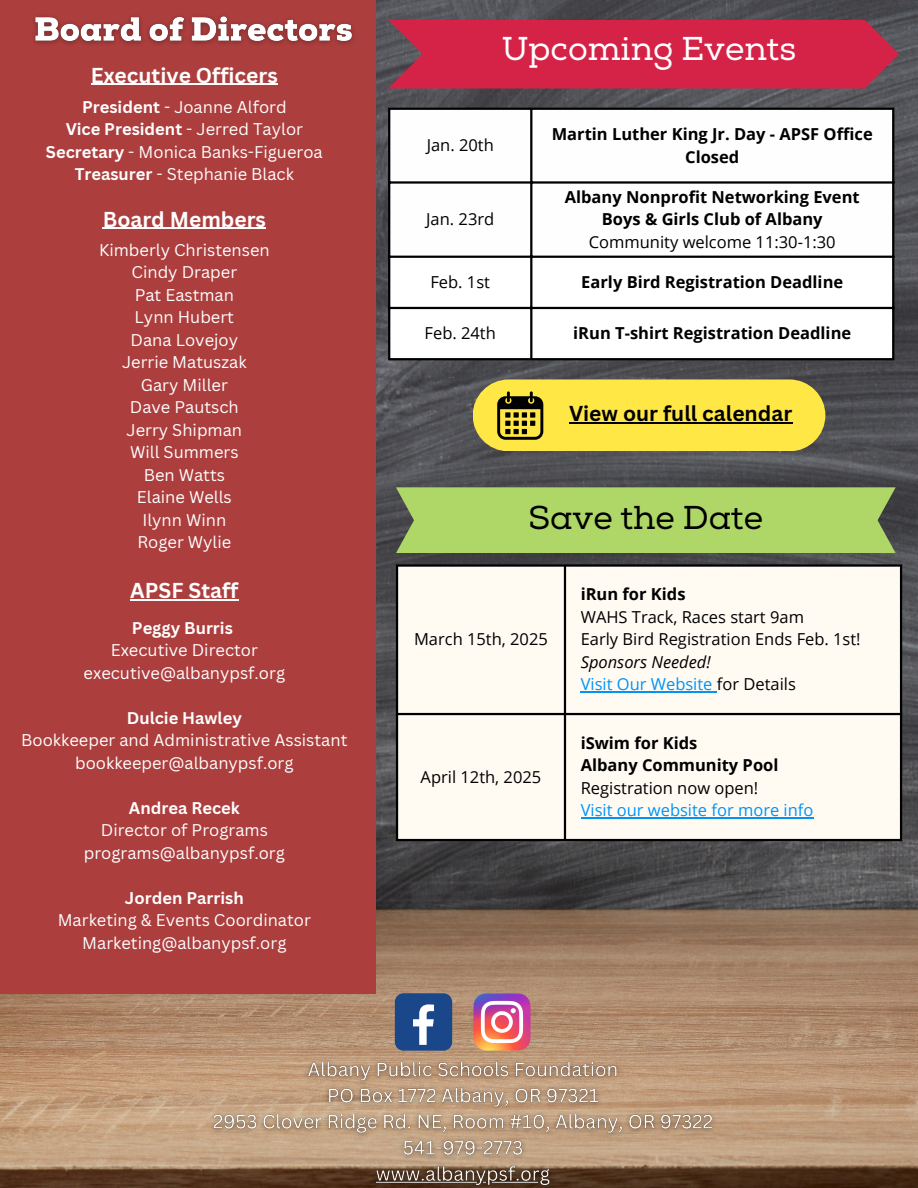
<style>
.page{position:relative;width:918px;height:1188px;background:#fff}
.page>*{position:absolute;margin:0;border:0;box-sizing:border-box;transform-origin:0 0}
.t1{font:33px "Nexa Slab";color:#fff}
.t2{font:33px "Nexa Slab";color:#000}
.t3{font:700 21px "Canva Sans";color:#fefefe}
.t4{font:700 21px "Canva Sans";color:#000}
.t5{font:16.5px "Canva Sans";color:#fefefe}
.t6{font:700 16.5px/22.5px "Open Sans";color:#000;text-align:center}
.t7{font:16.5px "Open Sans";color:#000}
.t8{font:700 16.5px "Canva Sans";color:#fefefe}
.t9{font:16.5px "Open Sans";color:#0193f7}
.t10{font:italic 16.5px "Open Sans";color:#000}
.s1{font-weight:700}
.s2{font-weight:400}
.s3{color:#000}
</style>
<div class="page">
<img style="left:0;top:0;width:918px;height:1188px">
<div style="left:0;top:0;width:376px;height:993px;background:#ad3e3e"></div>
<div style="left:395px;top:993px;width:57px;height:58px;background:#1a4789;border-radius:9px"></div>
<svg style="left:413px;top:1004px;width:21px;height:41px"></svg>
<img style="left:473px;top:993px;width:58px;height:58px">
<div style="left:396px;top:487px;width:500px;height:66px;background:#aed768"></div>
<div style="left:398px;top:567px;width:502px;height:272px;background:#fffbf3"></div>
<hr style="left:581px;top:692px;width:136px;height:1px;background:#0193f7">
<hr style="left:581px;top:818px;width:232px;height:1px;background:#0193f7">
<hr style="left:396px;top:567px;width:2px;height:272px;background:#000">
<hr style="left:564px;top:567px;width:2px;height:272px;background:#000">
<hr style="left:900px;top:567px;width:2px;height:272px;background:#000">
<hr style="left:396px;top:564px;width:506px;height:3px;background:#000">
<hr style="left:396px;top:713px;width:506px;height:2px;background:#000">
<hr style="left:396px;top:839px;width:506px;height:2px;background:#000">
<svg style="left:388px;top:20px;width:511px;height:69px;background:#cb2649"></svg>
<svg style="left:390px;top:110px;width:502px;height:146px"></svg>
<svg style="left:390px;top:258px;width:502px;height:100px"></svg>
<hr style="left:388px;top:110px;width:2px;height:248px;background:#000">
<hr style="left:530px;top:110px;width:2px;height:248px;background:#000">
<hr style="left:892px;top:110px;width:2px;height:248px;background:#000">
<hr style="left:388px;top:108px;width:506px;height:2px;background:#000">
<hr style="left:388px;top:181px;width:506px;height:3px;background:#000">
<hr style="left:388px;top:256px;width:506px;height:2px;background:#000">
<hr style="left:388px;top:307px;width:506px;height:2px;background:#000">
<hr style="left:388px;top:358px;width:506px;height:2px;background:#000">
<img style="left:204px;top:1052px;width:516px;height:136px">
<img style="left:34px;top:16px;width:320px;height:28px">
<hr style="left:91px;top:84px;width:187px;height:1px;background:#fefefe">
<hr style="left:103px;top:228px;width:163px;height:1px;background:#fefefe">
<hr style="left:130px;top:599px;width:108px;height:2px;background:#fefefe">
<div style="left:473px;top:379px;width:352px;height:72px;background:#ffe745;border-radius:36px"></div>
<svg style="left:497px;top:391px;width:46px;height:49px"></svg>
<hr style="left:569px;top:422px;width:223px;height:2px;background:#000">
<p class="t3" style="left:91px;top:60px;width:188px">Executive Officers</p>
<p class="t5" style="left:82px;top:95px;width:206px"><span class="s1">President</span> - Joanne Alford</p>
<p class="t8" style="left:66px;top:118px;width:239px">Vice President <span class="s2">- Jerred Taylor</span></p>
<p class="t5" style="left:46px;top:140px;width:278px"><span class="s1">Secretary</span> - Monica Banks-Figueroa</p>
<p class="t5" style="left:75px;top:163px;width:221px"><span class="s1">Treasurer</span> - Stephanie Black</p>
<p class="t3" style="left:103px;top:204px;width:165px">Board Members</p>
<p class="t5" style="left:99px;top:238px;width:172px">Kimberly Christensen</p>
<p class="t5" style="left:132px;top:261px;width:107px">Cindy Draper</p>
<p class="t5" style="left:135px;top:283px;width:101px">Pat Eastman</p>
<p class="t5" style="left:135px;top:306px;width:101px">Lynn Hubert</p>
<p class="t5" style="left:131px;top:328px;width:109px">Dana Lovejoy</p>
<p class="t5" style="left:122px;top:351px;width:126px">Jerrie Matuszak</p>
<h2 class="t5" style="left:141px;top:373px;width:88px">Gary Miller</h2>
<p class="t5" style="left:130px;top:396px;width:110px">Dave Pautsch</p>
<p class="t5" style="left:127px;top:418px;width:117px">Jerry Shipman</p>
<p class="t5" style="left:130px;top:441px;width:110px">Will Summers</p>
<p class="t5" style="left:144px;top:463px;width:83px">Ben Watts</p>
<p class="t5" style="left:137px;top:486px;width:96px">Elaine Wells</p>
<p class="t5" style="left:142px;top:508px;width:85px">Ilynn Winn</p>
<p class="t5" style="left:137px;top:531px;width:95px">Roger Wylie</p>
<p class="t3" style="left:130px;top:576px;width:110px">APSF Staff</p>
<p class="t8" style="left:132px;top:616px;width:102px">Peggy Burris</p>
<p class="t5" style="left:111px;top:639px;width:149px">Executive Director</p>
<p class="t5" style="left:84px;top:661px;width:203px">executive@albanypsf.org</p>
<h2 class="t8" style="left:127px;top:706px;width:117px">Dulcie Hawley</h2>
<p class="t5" style="left:21px;top:729px;width:328px">Bookkeeper and Administrative Assistant</p>
<p class="t5" style="left:75px;top:751px;width:220px">bookkeeper@albanypsf.org</p>
<p class="t8" style="left:129px;top:796px;width:112px">Andrea Recek</p>
<p class="t5" style="left:101px;top:819px;width:169px">Director of Programs</p>
<p class="t5" style="left:84px;top:841px;width:203px">programs@albanypsf.org</p>
<p class="t8" style="left:125px;top:886px;width:120px">Jorden Parrish</p>
<p class="t5" style="left:58px;top:909px;width:255px">Marketing &amp; Events Coordinator</p>
<p class="t5" style="left:82px;top:931px;width:206px">Marketing@albanypsf.org</p>
<p class="t1" style="left:502px;top:29px;width:296px">Upcoming Events</p>
<p class="t7" style="left:427px;top:134px;width:69px">Jan. 20th</p>
<p class="t6" style="left:552px;top:123px;width:322px">Martin Luther King Jr. Day - APSF Office<br>Closed</p>
<p class="t7" style="left:426px;top:208px;width:70px">Jan. 23rd</p>
<p class="t6" style="left:565px;top:185px;width:296px">Albany Nonprofit Networking Event</p>
<p class="t6" style="left:602px;top:208px;width:222px">Boys &amp; Girls Club of Albany</p>
<p class="t7" style="left:589px;top:230px;width:248px">Community welcome 11:30-1:30</p>
<p class="t7" style="left:430px;top:271px;width:61px">Feb. 1st</p>
<p class="t6" style="left:581px;top:271px;width:263px">Early Bird Registration Deadline</p>
<h3 class="t7" style="left:425px;top:322px;width:73px">Feb. 24th</h3>
<p class="t6" style="left:573px;top:322px;width:279px">iRun T-shirt Registration Deadline</p>
<p class="t4" style="left:569px;top:399px;width:225px">View our full calendar</p>
<h3 class="t2" style="left:528px;top:498px;width:236px">Save the Date</h3>
<p class="t7" style="left:414px;top:628px;width:135px">March 15th, 2025</p>
<p class="t7" style="left:421px;top:765px;width:122px">April 12th, 2025</p>
<p class="t6" style="left:581px;top:583px;width:106px">iRun for Kids</p>
<p class="t7" style="left:581px;top:605px;width:225px">WAHS Track, Races start 9am</p>
<p class="t7" style="left:581px;top:628px;width:281px">Early Bird Registration Ends Feb. 1st!</p>
<h3 class="t10" style="left:581px;top:650px;width:132px">Sponsors Needed!</h3>
<p class="t9" style="left:581px;top:673px;width:217px">Visit Our Website <span class="s3">for Details</span></p>
<p class="t6" style="left:581px;top:731px;width:118px">iSwim for Kids</p>
<p class="t6" style="left:581px;top:754px;width:199px">Albany Community Pool</p>
<p class="t7" style="left:581px;top:776px;width:179px">Registration now open!</p>
<p class="t9" style="left:581px;top:799px;width:234px">Visit our website for more info</p>
</div>
